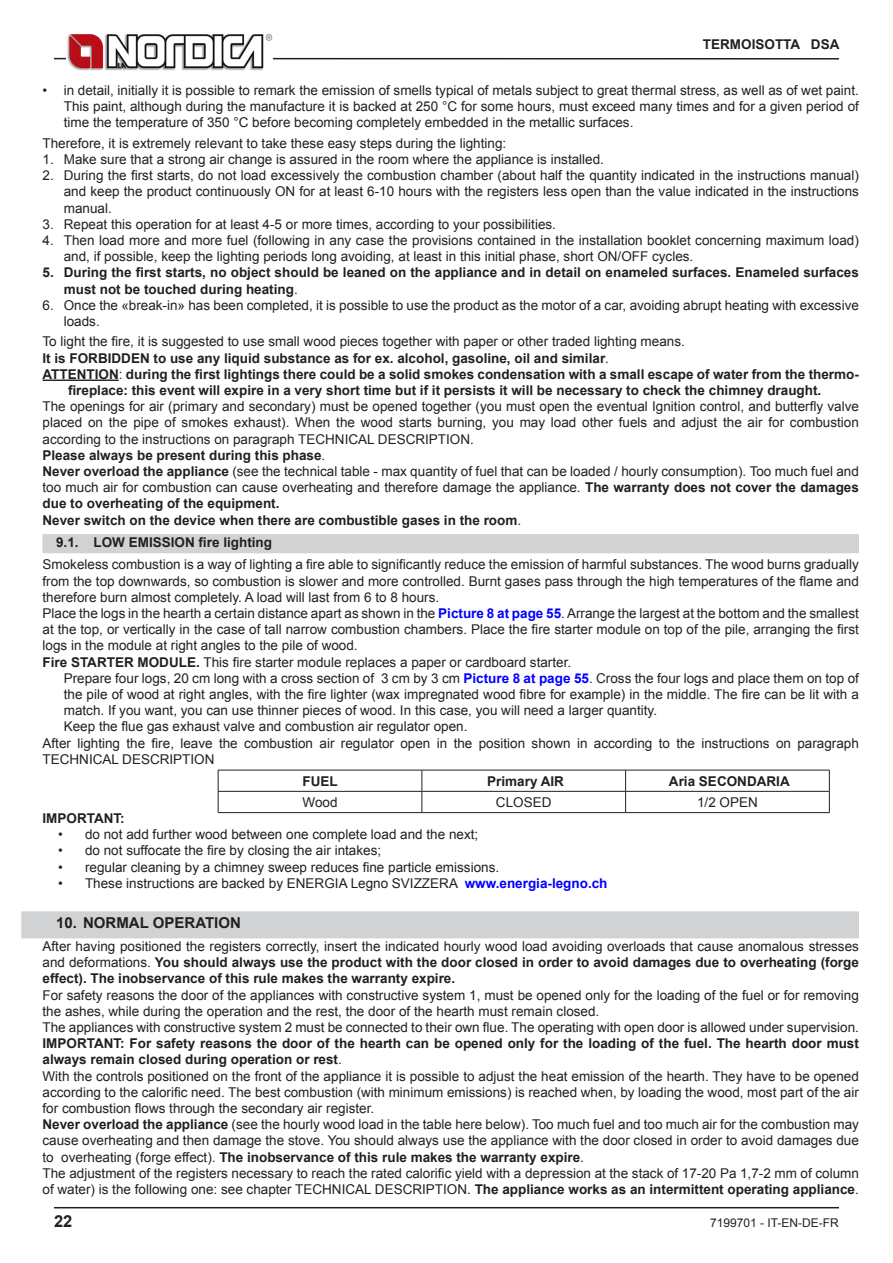
<style>
.page{position:relative;width:893px;height:1263px;background:#fff}
.page>*{position:absolute;margin:0;border:0;box-sizing:border-box;transform-origin:0 0}
.t1{font:700 16.5px "Arial";color:#231f20}
.t2{font:700 15px "Arial";color:#231f20}
.t3{font:13.5px/16.2px "Arial";color:#231f20}
.t4{font:700 13.5px/16.2px "Arial";color:#231f20}
.t5{font:12px "Arial";color:#231f20}
.s1{font-weight:400}
.s2{font-weight:700}
.s3{font-weight:700;color:#00f}
</style>
<div class="page">
<hr style="left:54px;top:1207px;width:785px;height:1px;background:#231f20">
<hr style="left:54px;top:58px;width:785px;height:2px;background:#231f20">
<img style="left:66px;top:34px;width:206px;height:36px">
<hr style="left:43px;top:379px;width:76px;height:2px;background:#231f20">
<div style="left:43px;top:538px;width:816px;height:15px;background:#d1d2d4"></div>
<div style="left:43px;top:534px;width:816px;height:15px;background:#d1d2d4"></div>
<div style="left:21px;top:911px;width:838px;height:27px;background:#d1d2d4"></div>
<hr style="left:626px;top:770px;width:203px;height:1px;background:#231f20">
<hr style="left:626px;top:791px;width:203px;height:1px;background:#231f20">
<svg style="left:829px;top:770px;width:1px;height:42px"></svg>
<hr style="left:422px;top:812px;width:204px;height:1px;background:#231f20">
<hr style="left:218px;top:770px;width:204px;height:1px;background:#231f20">
<hr style="left:422px;top:770px;width:204px;height:1px;background:#231f20">
<svg style="left:625px;top:770px;width:1px;height:42px"></svg>
<svg style="left:218px;top:770px;width:1px;height:42px"></svg>
<hr style="left:218px;top:791px;width:204px;height:1px;background:#231f20">
<hr style="left:218px;top:812px;width:204px;height:1px;background:#231f20">
<svg style="left:422px;top:770px;width:1px;height:42px"></svg>
<hr style="left:422px;top:791px;width:204px;height:1px;background:#231f20">
<hr style="left:626px;top:812px;width:203px;height:1px;background:#231f20">
<p class="t4" style="left:703px;top:36px;width:138px">TERMOISOTTA DSA</p>
<p class="t3" style="left:64px;top:82px;width:797px;text-align:justify;text-indent:-21px">• in detail, initially it is possible to remark the emission of smells typical of metals subject to great thermal stress, as well as of wet paint.<br>This paint, although during the manufacture it is backed at 250 °C for some hours, must exceed many times and for a given period of time the temperature of 350 °C before becoming completely embedded in the metallic surfaces.</p>
<p class="t3" style="left:43px;top:135px;width:465px">Therefore, it is extremely relevant to take these easy steps during the lighting:</p>
<p class="t3" style="left:43px;top:151px;width:563px">1. Make sure that a strong air change is assured in the room where the appliance is installed.</p>
<p class="t3" style="left:64px;top:167px;width:797px;text-align:justify;text-indent:-21px">2. During the first starts, do not load excessively the combustion chamber (about half the quantity indicated in the instructions manual) and keep the product continuously ON for at least 6-10 hours with the registers less open than the value indicated in the instructions manual.</p>
<p class="t3" style="left:43px;top:216px;width:515px">3. Repeat this operation for at least 4-5 or more times, according to your possibilities.</p>
<p class="t3" style="left:64px;top:232px;width:797px;text-indent:-21px">4. Then load more and more fuel (following in any case the provisions contained in the installation booklet concerning maximum load) and, if possible, keep the lighting periods long avoiding, at least in this initial phase, short ON/OFF cycles.</p>
<p class="t4" style="left:64px;top:265px;width:797px;text-indent:-21px">5. During the first starts, no object should be leaned on the appliance and in detail on enameled surfaces. Enameled surfaces must not be touched during heating<span class="s1">.</span></p>
<p class="t3" style="left:64px;top:297px;width:797px;text-indent:-21px">6. Once the «break-in» has been completed, it is possible to use the product as the motor of a car, avoiding abrupt heating with excessive loads.</p>
<p class="t3" style="left:43px;top:334px;width:644px">To light the fire, it is suggested to use small wood pieces together with paper or other traded lighting means.</p>
<p class="t4" style="left:43px;top:350px;width:568px">It is FORBIDDEN to use any liquid substance as for ex. alcohol, gasoline, oil and similar<span class="s1">.</span></p>
<p class="t4" style="left:43px;top:366px;width:818px">ATTENTION<span class="s1">:</span> during the first lightings there could be a solid smokes condensation with a small escape of water from the thermo-</p>
<p class="t4" style="left:68px;top:383px;width:755px">fireplace: this event will expire in a very short time but if it persists it will be necessary to check the chimney draught.</p>
<p class="t3" style="left:43px;top:398px;width:818px">The openings for air (primary and secondary) must be opened together (you must open the eventual Ignition control, and butterfly valve placed on the pipe of smokes exhaust). When the wood starts burning, you may load other fuels and adjust the air for combustion according to the instructions on paragraph TECHNICAL DESCRIPTION.<br><span class="s2">Please always be present during this phase</span>.<br><span class="s2">Never overload the appliance</span> (see the technical table - max quantity of fuel that can be loaded / hourly consumption). Too much fuel and too much air for combustion can cause overheating and therefore damage the appliance. <span class="s2">The warranty does not cover the damages due to overheating of the equipment.<br>Never switch on the device when there are combustible gases in the room</span>.</p>
<p class="t4" style="left:56px;top:534px;width:217px">9.1. LOW EMISSION fire lighting</p>
<p class="t3" style="left:43px;top:557px;width:818px">Smokeless combustion is a way of lighting a fire able to significantly reduce the emission of harmful substances. The wood burns gradually from the top downwards, so combustion is slower and more controlled. Burnt gases pass through the high temperatures of the flame and therefore burn almost completely. A load will last from 6 to 8 hours.<br>Place the logs in the hearth a certain distance apart as shown in the <span class="s3">Picture 8 at page 55</span>. Arrange the largest at the bottom and the smallest at the top, or vertically in the case of tall narrow combustion chambers. Place the fire starter module on top of the pile, arranging the first logs in the module at right angles to the pile of wood.<br><span class="s2">Fire STARTER MODULE.</span> This fire starter module replaces a paper or cardboard starter.</p>
<p class="t3" style="left:64px;top:670px;width:797px">Prepare four logs, 20 cm long with a cross section of 3 cm by 3 cm <span class="s3">Picture 8 at page 55</span>. Cross the four logs and place them on top of</p>
<p class="t3" style="left:64px;top:686px;width:797px">the pile of wood at right angles, with the fire lighter (wax impregnated wood fibre for example) in the middle. The fire can be lit with a</p>
<p class="t3" style="left:64px;top:702px;width:595px">match. If you want, you can use thinner pieces of wood. In this case, you will need a larger quantity.</p>
<p class="t3" style="left:64px;top:719px;width:405px">Keep the flue gas exhaust valve and combustion air regulator open.</p>
<p class="t3" style="left:43px;top:735px;width:818px">After lighting the fire, leave the combustion air regulator open in the position shown in according to the instructions on paragraph</p>
<p class="t3" style="left:43px;top:751px;width:174px">TECHNICAL DESCRIPTION</p>
<p class="t4" style="left:302px;top:773px;width:37px">FUEL</p>
<p class="t4" style="left:487px;top:773px;width:78px">Primary AIR</p>
<p class="t4" style="left:669px;top:773px;width:122px">Aria SECONDARIA</p>
<p class="t3" style="left:302px;top:794px;width:37px">Wood</p>
<p class="t3" style="left:496px;top:794px;width:57px">CLOSED</p>
<p class="t3" style="left:697px;top:794px;width:62px">1/2 OPEN</p>
<p class="t4" style="left:43px;top:810px;width:84px">IMPORTANT:</p>
<p class="t3" style="left:58px;top:826px;width:422px">• do not add further wood between one complete load and the next;</p>
<p class="t3" style="left:58px;top:843px;width:325px">• do not suffocate the fire by closing the air intakes;</p>
<p class="t3" style="left:58px;top:859px;width:443px">• regular cleaning by a chimney sweep reduces fine particle emissions.</p>
<p class="t3" style="left:58px;top:875px;width:551px">• These instructions are backed by ENERGIA Legno SVIZZERA <span class="s3">www.energia-legno.ch</span></p>
<p class="t2" style="left:56px;top:913px;width:186px">10. NORMAL OPERATION</p>
<p class="t4" style="left:43px;top:938px;width:818px;text-align:justify"><span class="s1">After having positioned the registers correctly, insert the indicated hourly wood load avoiding overloads that cause anomalous stresses and deformations.</span> You should always use the product with the door closed in order to avoid damages due to overheating (forge effect). The inobservance of this rule makes the warranty expire.</p>
<p class="t3" style="left:43px;top:987px;width:818px">For safety reasons the door of the appliances with constructive system 1, must be opened only for the loading of the fuel or for removing the ashes, while during the operation and the rest, the door of the hearth must remain closed.<br>The appliances with constructive system 2 must be connected to their own flue. The operating with open door is allowed under supervision.</p>
<p class="t3" style="left:43px;top:1035px;width:818px"><span class="s2">IMPORTANT: For safety reasons the door of the hearth can be opened only for the loading of the fuel. The hearth door must always remain closed during operation or rest</span>.<br>With the controls positioned on the front of the appliance it is possible to adjust the heat emission of the hearth. They have to be opened according to the calorific need. The best combustion (with minimum emissions) is reached when, by loading the wood, most part of the air for combustion flows through the secondary air register.<br><span class="s2">Never overload the appliance</span> (see the hourly wood load in the table here below). Too much fuel and too much air for the combustion may cause overheating and then damage the stove. You should always use the appliance with the door closed in order to avoid damages due to overheating (forge effect). <span class="s2">The inobservance of this rule makes the warranty expire</span>.<br>The adjustment of the registers necessary to reach the rated calorific yield with a depression at the stack of 17-20 Pa 1,7-2 mm of column of water) is the following one: see chapter TECHNICAL DESCRIPTION. <span class="s2">The appliance works as an intermittent operating appliance</span>.</p>
<p class="t1" style="left:54px;top:1210px;width:20px">22</p>
<p class="t5" style="left:710px;top:1215px;width:130px">7199701 - IT-EN-DE-FR</p>
</div>
